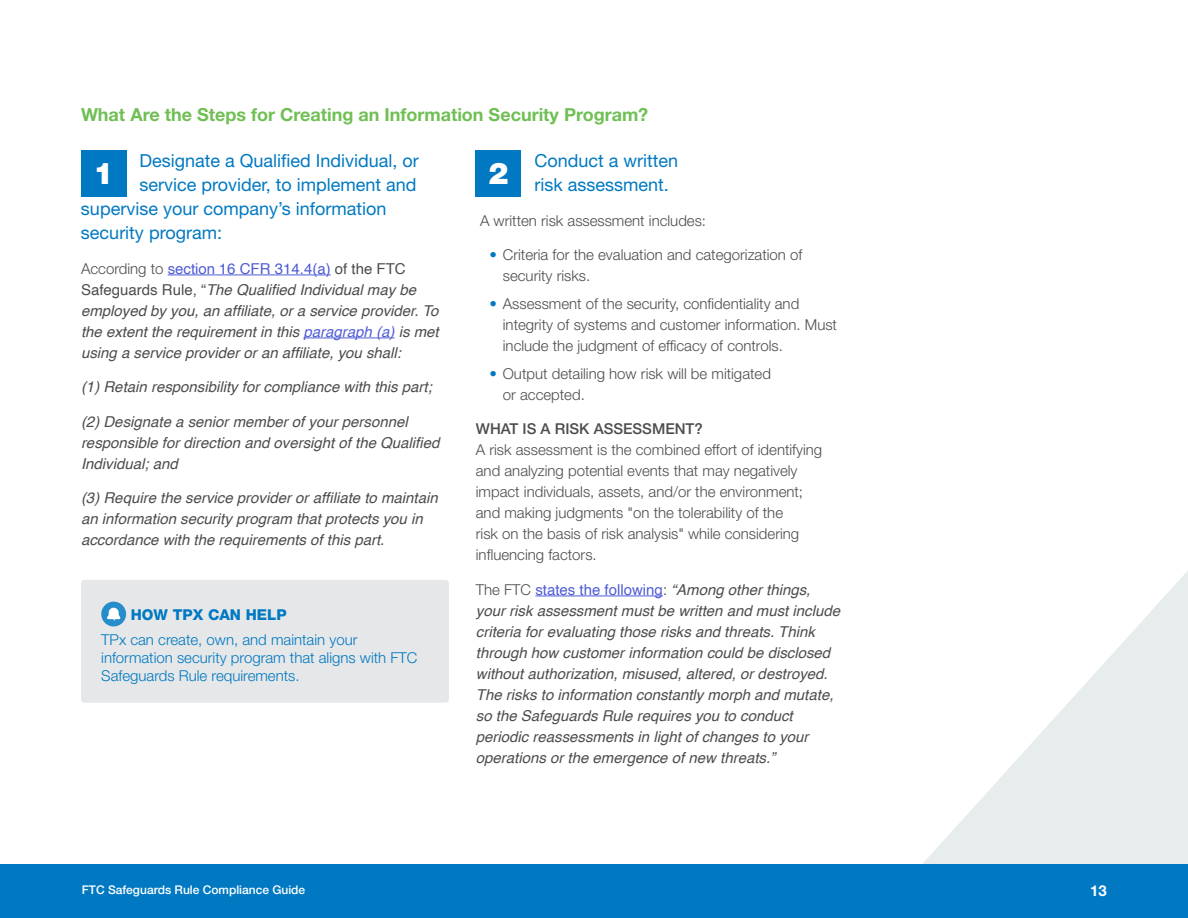
<style>
.page{position:relative;width:1188px;height:918px;background:#fff}
.page>*{position:absolute;margin:0;border:0;box-sizing:border-box;transform-origin:0 0}
.t1{font:900 30px "Helvetica Neue LT Std";color:#fff}
.t2{font:18px/24px "Helvetica Neue LT Std";color:#0079c2}
.t3{font:700 18px "Helvetica Neue LT Std";color:#70bf54}
.t4{font:italic 15px/21px "Helvetica";color:#4d4d4f}
.t5{font:300 15px/21px "Helvetica Neue LT Std";color:#4d4d4f}
.t6{font:300 15px/18px "Helvetica Neue LT Std";color:#0079c2}
.t7{font:500 15px "Helvetica Neue LT Std";color:#4d4d4f}
.t8{font:800 15px "Helvetica Neue LT Std";color:#0079c2}
.t9{font:700 15px "Helvetica Neue LT Std";color:#fff}
.t10{font:500 12px "Helvetica Neue LT Std";color:#fff}
.s1{font-family:"Helvetica Neue LT Std";font-weight:300;font-style:normal}
.s2{font-style:normal;color:#4f5cd6}
.s3{font-style:normal}
.s4{color:#4f5cd6}
.s5{font-weight:900;color:#0079c2}
</style>
<div class="page">
<div style="left:0;top:864px;width:1188px;height:54px;background:#0079c2"></div>
<svg style="left:923px;top:571px;width:265px;height:293px;fill:#e7ecec"></svg>
<hr style="left:168px;top:275px;width:47px;height:1px;background:#4f5cd6">
<hr style="left:219px;top:275px;width:112px;height:1px;background:#4f5cd6">
<hr style="left:304px;top:338px;width:91px;height:1px;background:#4f5cd6">
<div style="left:81px;top:150px;width:45px;height:46px;background:#0079c2"></div>
<div style="left:81px;top:580px;width:368px;height:123px;background:#e6e7e8;border-radius:3px"></div>
<div style="left:101px;top:602px;width:25px;height:24px;background:#268dcb;border-radius:50%"></div>
<svg style="left:107px;top:608px;width:13px;height:12px"></svg>
<hr style="left:535px;top:596px;width:128px;height:1px;background:#4f5cd6">
<div style="left:476px;top:150px;width:45px;height:46px;background:#0079c2"></div>
<p class="t3" style="left:81px;top:103px;width:569px">What Are the Steps for Creating an Information Security Program?</p>
<p class="t2" style="left:140px;top:149px;width:281px">Designate a Qualified Individual, or</p>
<p class="t2" style="left:140px;top:173px;width:279px">service provider, to implement and</p>
<p class="t2" style="left:81px;top:197px;width:307px">supervise your company’s information</p>
<p class="t2" style="left:81px;top:221px;width:143px">security program:</p>
<p class="t4" style="left:81px;top:258px;width:359px"><span class="s1">According to</span> <span class="s2">section 16 CFR 314.4(a)</span> <span class="s3">of the FTC Safeguards Rule, “</span>The Qualified Individual may be employed by you, an affiliate, or a service provider. To the extent the requirement in this <span class="s4">paragraph (a)</span> is met using a service provider or an affiliate, you shall:</p>
<p class="t4" style="left:81px;top:377px;width:352px">(1) Retain responsibility for compliance with this part;</p>
<p class="t4" style="left:81px;top:411px;width:360px">(2) Designate a senior member of your personnel responsible for direction and oversight of the Qualified<br>Individual; and</p>
<p class="t4" style="left:81px;top:488px;width:358px">(3) Require the service provider or affiliate to maintain an information security program that protects you in accordance with the requirements of this part.</p>
<h1 class="t1" style="left:93px;top:155px;width:22px">1</h1>
<p class="t8" style="left:131px;top:606px;width:157px">HOW TPX CAN HELP</p>
<p class="t6" style="left:101px;top:631px;width:318px">TPx can create, own, and maintain your information security program that aligns with FTC<br>Safeguards Rule requirements.</p>
<h1 class="t1" style="left:488px;top:155px;width:22px">2</h1>
<p class="t2" style="left:534px;top:149px;width:145px">Conduct a written risk assessment.</p>
<p class="t5" style="left:480px;top:210px;width:228px">A written risk assessment includes:</p>
<p class="t5" style="left:503px;top:244px;width:301px;text-indent:-14px"><span class="s5">•</span> Criteria for the evaluation and categorization of security risks.</p>
<p class="t5" style="left:503px;top:293px;width:336px;text-indent:-14px"><span class="s5">•</span> Assessment of the security, confidentiality and integrity of systems and customer information. Must include the judgment of efficacy of controls.</p>
<p class="t5" style="left:503px;top:363px;width:270px;text-indent:-14px"><span class="s5">•</span> Output detailing how risk will be mitigated or accepted.</p>
<p class="t7" style="left:476px;top:420px;width:228px">WHAT IS A RISK ASSESSMENT?</p>
<p class="t5" style="left:476px;top:439px;width:348px">A risk assessment is the combined effort of identifying and analyzing potential events that may negatively impact individuals, assets, and/or the environment; and making judgments "on the tolerability of the<br>risk on the basis of risk analysis" while considering influencing factors.</p>
<p class="t4" style="left:476px;top:579px;width:366px"><span class="s1">The FTC</span> <span class="s2">states the following</span><span class="s3">:</span> “Among other things, your risk assessment must be written and must include criteria for evaluating those risks and threats. Think through how customer information could be disclosed without authorization, misused, altered, or destroyed.<br>The risks to information constantly morph and mutate, so the Safeguards Rule requires you to conduct periodic reassessments in light of changes to your operations or the emergence of new threats.”</p>
<p class="t10" style="left:82px;top:883px;width:225px">FTC Safeguards Rule Compliance Guide</p>
<p class="t9" style="left:1090px;top:882px;width:18px">13</p>
</div>
